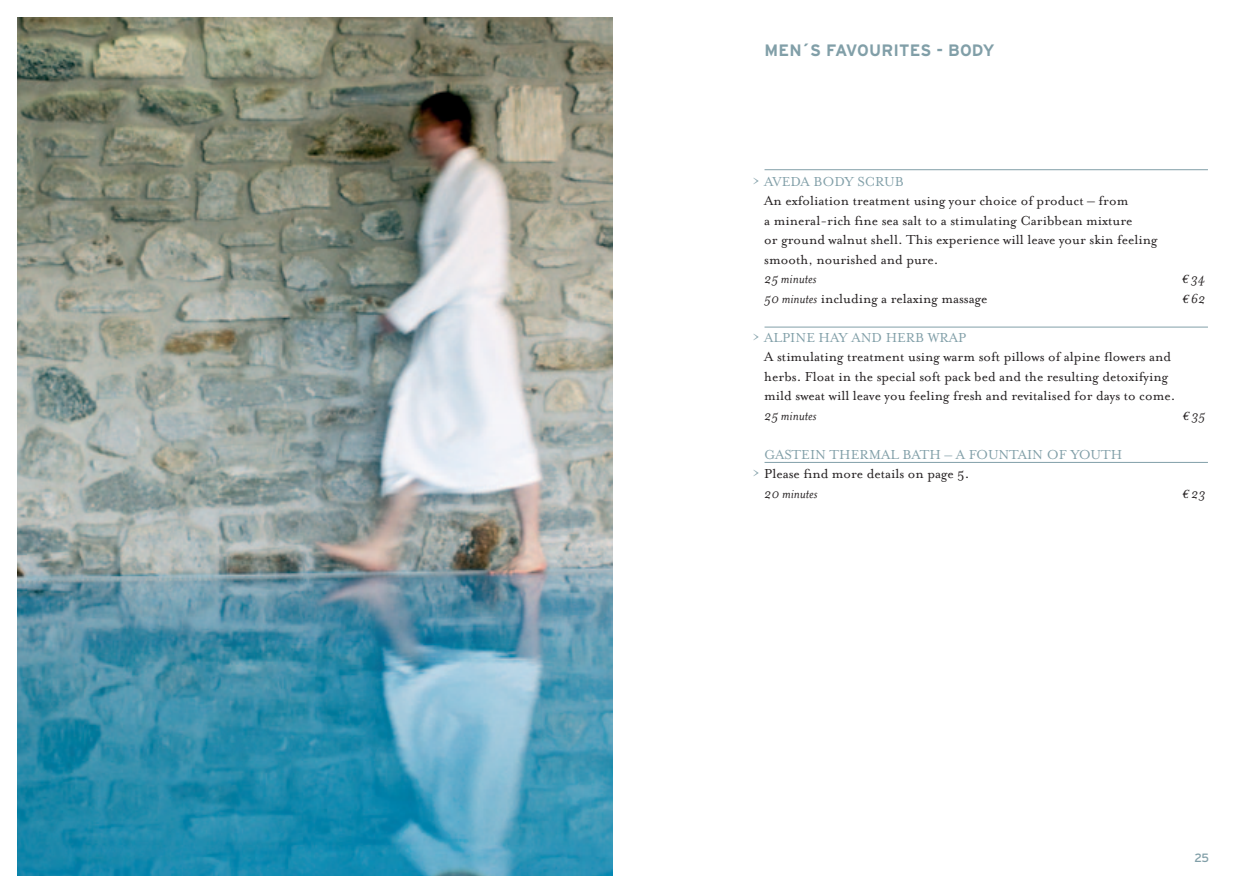
<style>
.page{position:relative;width:1259px;height:893px;background:#fff}
.page>*{position:absolute;margin:0;border:0;box-sizing:border-box;transform-origin:0 0}
.t1{font:700 16.5px "Interstate";color:#819fa8}
.t2{font:15px/19.5px "Mrs Eaves Roman";color:#231f20}
.t3{font:15px/19.5px "Mrs Eaves Roman";color:#819fa8}
.t4{font:italic 15px "Mrs Eaves";color:#231f20}
.t5{font:12px "Interstate";color:#819fa8}
.s1{font-family:"Euro Serif";font-size:12px}
.s2{font-family:"Mrs Eaves";font-style:italic}
.s3{color:#231f20}
</style>
<div class="page">
<hr style="left:764px;top:327px;width:444px;height:1px;background:#819fa8">
<hr style="left:764px;top:169px;width:444px;height:1px;background:#819fa8">
<hr style="left:764px;top:462px;width:444px;height:1px;background:#819fa8">
<img style="left:17px;top:17px;width:595px;height:859px">
<p class="t1" style="left:764px;top:41px;width:13px">MEN</p>
<p class="t1" style="left:802px;top:41px;width:36px">´S FAVOURITES</p>
<p class="t1" style="left:936px;top:41px;width:60px">- BODY</p>
<p class="t3" style="left:752px;top:172px;width:153px">&gt; AVEDA BODY SCRUB</p>
<p class="t2" style="left:764px;top:191px;width:394px">An exfoliation treatment using your choice of product – from<br>a mineral-rich fine sea salt to a stimulating Caribbean mixture<br>or ground walnut shell. This experience will leave your skin feeling smooth, nourished and pure.</p>
<p class="t4" style="left:764px;top:270px;width:54px">25 minutes</p>
<p class="t4" style="left:1182px;top:270px;width:25px"><span class="s1">€</span> 34</p>
<p class="t2" style="left:764px;top:289px;width:225px"><span class="s2">50 minutes</span> including a relaxing massage</p>
<p class="t4" style="left:1182px;top:290px;width:25px"><span class="s1">€</span> 62</p>
<p class="t3" style="left:752px;top:328px;width:215px">&gt; ALPINE HAY AND HERB WRAP</p>
<p class="t2" style="left:764px;top:347px;width:413px">A stimulating treatment using warm soft pillows of alpine flowers and herbs. Float in the special soft pack bed and the resulting detoxifying mild sweat will leave you feeling fresh and revitalised for days to come.</p>
<p class="t4" style="left:764px;top:407px;width:54px">25 minutes</p>
<p class="t4" style="left:1182px;top:407px;width:24px"><span class="s1">€</span> 35</p>
<p class="t3" style="left:752px;top:445px;width:371px;text-indent:12px">GASTEIN THERMAL BATH – A FOUNTAIN OF YOUTH &gt; <span class="s3">Please find more details on page 5.</span></p>
<p class="t4" style="left:764px;top:485px;width:55px">20 minutes</p>
<p class="t4" style="left:1182px;top:485px;width:24px"><span class="s1">€</span> 23</p>
<p class="t5" style="left:1194px;top:851px;width:16px">25</p>
</div>
